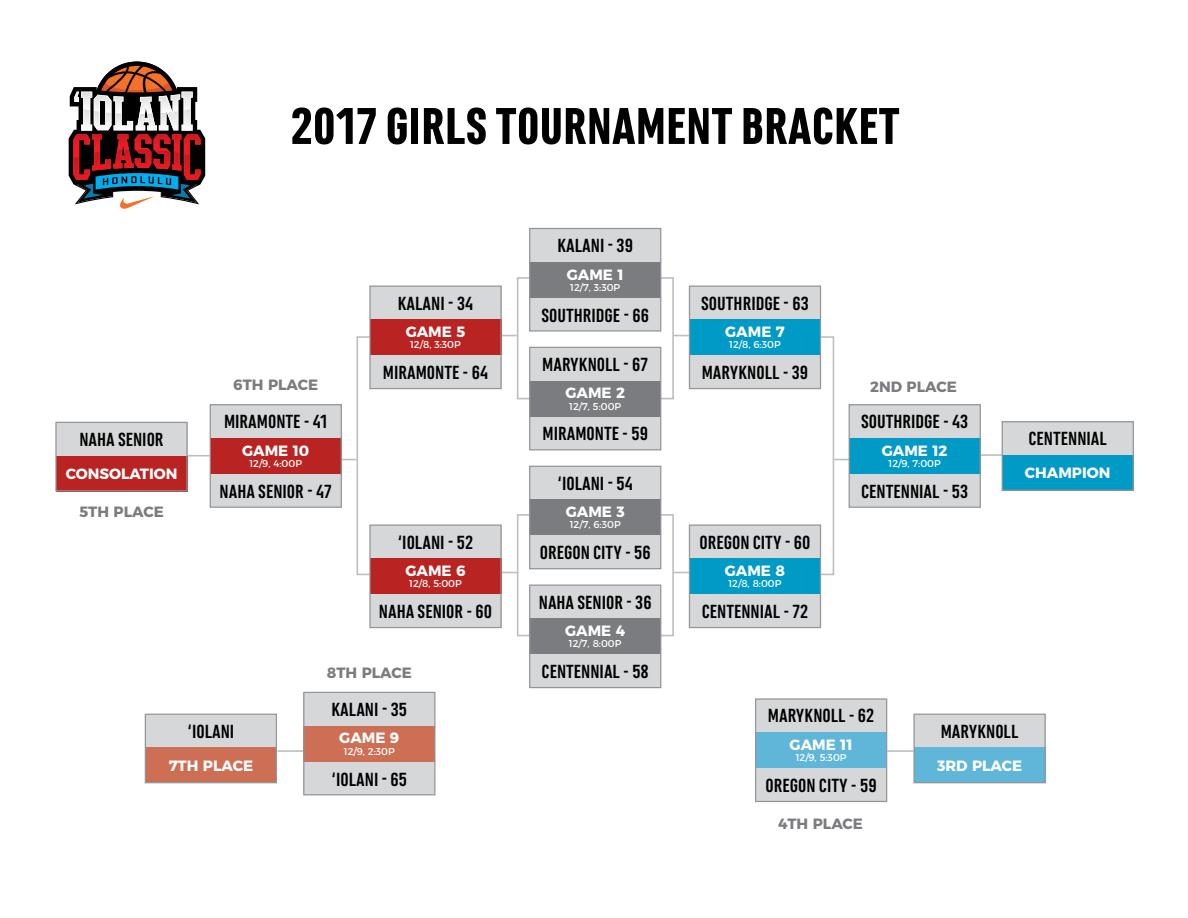
<style>
.page{position:relative;width:1188px;height:918px;background:#fff}
.page>*{position:absolute;margin:0;border:0;box-sizing:border-box;transform-origin:0 0}
.t1{font:900 54px "Marianina FY";color:#000}
.t2{font:700 19.8px "Marianina FY";color:#000}
.t3{font:700 14.85px "Montserrat";color:#fff}
.t4{font:700 14.85px "Montserrat";color:#7b7c7f}
.t5{font:9.9px "Montserrat";color:#fff}
</style>
<div class="page">
<div style="left:370px;top:286px;width:131px;height:103px;background:#d5d7d8"></div>
<div style="left:210px;top:405px;width:131px;height:102px;background:#d5d7d8"></div>
<div style="left:304px;top:692px;width:131px;height:103px;background:#d5d7d8"></div>
<div style="left:370px;top:525px;width:131px;height:103px;background:#d5d7d8"></div>
<div style="left:56px;top:422px;width:131px;height:69px;background:#d5d7d8"></div>
<div style="left:145px;top:714px;width:131px;height:69px;background:#d5d7d8"></div>
<div style="left:530px;top:229px;width:131px;height:102px;background:#d5d7d8"></div>
<div style="left:530px;top:347px;width:131px;height:103px;background:#d5d7d8"></div>
<div style="left:530px;top:466px;width:131px;height:103px;background:#d5d7d8"></div>
<div style="left:530px;top:585px;width:131px;height:103px;background:#d5d7d8"></div>
<div style="left:756px;top:699px;width:131px;height:102px;background:#d5d7d8"></div>
<div style="left:689px;top:525px;width:132px;height:103px;background:#d5d7d8"></div>
<div style="left:1002px;top:422px;width:131px;height:68px;background:#d5d7d8"></div>
<div style="left:914px;top:714px;width:131px;height:69px;background:#d5d7d8"></div>
<div style="left:689px;top:286px;width:132px;height:103px;background:#d5d7d8"></div>
<div style="left:849px;top:405px;width:131px;height:102px;background:#d5d7d8"></div>
<div style="left:660px;top:277px;width:14px;height:122px;border:2px solid #bcbec0"></div>
<div style="left:517px;top:277px;width:14px;height:122px;border:2px solid #bcbec0"></div>
<div style="left:660px;top:514px;width:14px;height:122px;border:2px solid #bcbec0"></div>
<div style="left:517px;top:514px;width:14px;height:122px;border:2px solid #bcbec0"></div>
<div style="left:820px;top:336px;width:14px;height:239px;border:2px solid #bcbec0"></div>
<div style="left:356px;top:336px;width:14px;height:239px;border:2px solid #bcbec0"></div>
<svg style="left:674px;top:335px;width:15px;height:1px"></svg>
<svg style="left:502px;top:335px;width:15px;height:1px"></svg>
<svg style="left:674px;top:572px;width:15px;height:1px"></svg>
<svg style="left:502px;top:572px;width:15px;height:1px"></svg>
<svg style="left:834px;top:459px;width:15px;height:1px"></svg>
<svg style="left:342px;top:459px;width:14px;height:1px"></svg>
<hr style="left:980px;top:454px;width:22px;height:2px;background:#bcbec0">
<hr style="left:188px;top:455px;width:22px;height:2px;background:#bcbec0">
<hr style="left:887px;top:750px;width:26px;height:2px;background:#bcbec0">
<hr style="left:278px;top:750px;width:26px;height:2px;background:#bcbec0">
<div style="left:530px;top:262px;width:131px;height:36px;background:#7b7c7f"></div>
<div style="left:689px;top:319px;width:132px;height:36px;background:#009ac7"></div>
<div style="left:370px;top:319px;width:131px;height:36px;background:#b92321"></div>
<div style="left:849px;top:438px;width:131px;height:36px;background:#009ac7"></div>
<div style="left:210px;top:438px;width:131px;height:36px;background:#b92321"></div>
<div style="left:756px;top:732px;width:131px;height:36px;background:#5fb6d8"></div>
<div style="left:304px;top:726px;width:131px;height:36px;background:#cd6f55"></div>
<div style="left:689px;top:558px;width:132px;height:36px;background:#009ac7"></div>
<div style="left:370px;top:558px;width:131px;height:36px;background:#b92321"></div>
<div style="left:530px;top:381px;width:131px;height:35px;background:#7b7c7f"></div>
<div style="left:530px;top:500px;width:131px;height:35px;background:#7b7c7f"></div>
<div style="left:530px;top:618px;width:131px;height:36px;background:#7b7c7f"></div>
<div style="left:1002px;top:455px;width:131px;height:36px;background:#009ac7"></div>
<div style="left:56px;top:456px;width:131px;height:35px;background:#b92321"></div>
<div style="left:914px;top:748px;width:131px;height:35px;background:#5fb6d8"></div>
<div style="left:145px;top:748px;width:131px;height:35px;background:#cd6f55"></div>
<div style="left:369px;top:286px;width:133px;height:103px;border:1px solid #939598"></div>
<div style="left:210px;top:404px;width:132px;height:104px;border:1px solid #939598"></div>
<div style="left:303px;top:692px;width:133px;height:103px;border:1px solid #939598"></div>
<div style="left:369px;top:524px;width:133px;height:104px;border:1px solid #939598"></div>
<div style="left:55px;top:422px;width:133px;height:69px;border:1px solid #939598"></div>
<div style="left:145px;top:714px;width:132px;height:69px;border:1px solid #939598"></div>
<div style="left:529px;top:228px;width:132px;height:104px;border:1px solid #939598"></div>
<div style="left:529px;top:347px;width:132px;height:103px;border:1px solid #939598"></div>
<div style="left:529px;top:466px;width:132px;height:103px;border:1px solid #939598"></div>
<div style="left:529px;top:585px;width:132px;height:103px;border:1px solid #939598"></div>
<div style="left:755px;top:698px;width:132px;height:104px;border:1px solid #939598"></div>
<div style="left:689px;top:524px;width:132px;height:104px;border:1px solid #939598"></div>
<div style="left:1002px;top:421px;width:132px;height:70px;border:1px solid #939598"></div>
<div style="left:913px;top:714px;width:133px;height:69px;border:1px solid #939598"></div>
<div style="left:689px;top:286px;width:132px;height:103px;border:1px solid #939598"></div>
<div style="left:849px;top:404px;width:132px;height:104px;border:1px solid #939598"></div>
<svg style="left:69px;top:62px;width:136px;height:147px"></svg>
<h1 class="t1" style="left:291px;top:96px;width:611px">2017 GIRLS TOURNAMENT BRACKET</h1>
<p class="t2" style="left:557px;top:235px;width:77px">KALANI - 39</p>
<p class="t3" style="left:567px;top:262px;width:58px">GAME 1</p>
<p class="t5" style="left:570px;top:279px;width:52px">12/7, 3:30P</p>
<p class="t2" style="left:398px;top:292px;width:77px">KALANI - 34</p>
<p class="t2" style="left:701px;top:292px;width:109px">SOUTHRIDGE - 63</p>
<p class="t2" style="left:541px;top:304px;width:109px">SOUTHRIDGE - 66</p>
<p class="t4" style="left:233px;top:372px;width:86px">6TH PLACE</p>
<p class="t3" style="left:406px;top:320px;width:61px">GAME 5</p>
<p class="t5" style="left:410px;top:337px;width:52px">12/8, 3:30P</p>
<p class="t3" style="left:725px;top:320px;width:61px">GAME 7</p>
<p class="t5" style="left:729px;top:337px;width:53px">12/8, 6:30P</p>
<p class="t2" style="left:542px;top:353px;width:108px">MARYKNOLL - 67</p>
<p class="t2" style="left:383px;top:362px;width:107px">MIRAMONTE - 64</p>
<p class="t2" style="left:702px;top:362px;width:108px">MARYKNOLL - 39</p>
<p class="t3" style="left:565px;top:381px;width:61px">GAME 2</p>
<p class="t5" style="left:569px;top:398px;width:54px">12/7, 5:00P</p>
<p class="t4" style="left:870px;top:375px;width:88px">2ND PLACE</p>
<p class="t2" style="left:224px;top:411px;width:105px">MIRAMONTE - 41</p>
<p class="t2" style="left:861px;top:411px;width:109px">SOUTHRIDGE - 43</p>
<p class="t2" style="left:543px;top:423px;width:107px">MIRAMONTE - 59</p>
<p class="t2" style="left:79px;top:428px;width:86px">NAHA SENIOR</p>
<p class="t2" style="left:1029px;top:428px;width:80px">CENTENNIAL</p>
<p class="t3" style="left:882px;top:438px;width:67px">GAME 12</p>
<p class="t5" style="left:889px;top:456px;width:54px">12/9, 7:00P</p>
<p class="t3" style="left:242px;top:438px;width:69px">GAME 10</p>
<p class="t5" style="left:249px;top:456px;width:54px">12/9, 4:00P</p>
<p class="t3" style="left:1025px;top:461px;width:87px">CHAMPION</p>
<p class="t3" style="left:66px;top:462px;width:113px">CONSOLATION</p>
<p class="t2" style="left:557px;top:472px;width:77px">‘IOLANI - 54</p>
<p class="t2" style="left:220px;top:480px;width:114px">NAHA SENIOR - 47</p>
<p class="t2" style="left:861px;top:480px;width:109px">CENTENNIAL - 53</p>
<p class="t4" style="left:79px;top:500px;width:86px">5TH PLACE</p>
<p class="t3" style="left:566px;top:500px;width:60px">GAME 3</p>
<p class="t5" style="left:570px;top:517px;width:52px">12/7, 6:30P</p>
<p class="t2" style="left:398px;top:531px;width:77px">‘IOLANI - 52</p>
<p class="t2" style="left:699px;top:531px;width:113px">OREGON CITY - 60</p>
<p class="t2" style="left:540px;top:542px;width:113px">OREGON CITY - 56</p>
<p class="t3" style="left:405px;top:559px;width:62px">GAME 6</p>
<p class="t5" style="left:409px;top:576px;width:54px">12/8, 5:00P</p>
<p class="t3" style="left:725px;top:559px;width:62px">GAME 8</p>
<p class="t5" style="left:728px;top:576px;width:55px">12/8, 8:00P</p>
<p class="t2" style="left:539px;top:591px;width:114px">NAHA SENIOR - 36</p>
<p class="t2" style="left:379px;top:601px;width:115px">NAHA SENIOR - 60</p>
<p class="t2" style="left:702px;top:601px;width:108px">CENTENNIAL - 72</p>
<p class="t4" style="left:327px;top:660px;width:87px">8TH PLACE</p>
<p class="t3" style="left:565px;top:619px;width:62px">GAME 4</p>
<p class="t5" style="left:569px;top:636px;width:54px">12/7, 8:00P</p>
<p class="t2" style="left:542px;top:661px;width:109px">CENTENNIAL - 58</p>
<p class="t2" style="left:332px;top:698px;width:77px">KALANI - 35</p>
<p class="t2" style="left:768px;top:705px;width:108px">MARYKNOLL - 62</p>
<p class="t2" style="left:187px;top:720px;width:48px">‘IOLANI</p>
<p class="t2" style="left:941px;top:720px;width:79px">MARYKNOLL</p>
<p class="t3" style="left:339px;top:726px;width:62px">GAME 9</p>
<p class="t5" style="left:344px;top:743px;width:52px">12/9, 2:30P</p>
<p class="t3" style="left:790px;top:733px;width:64px">GAME 11</p>
<p class="t5" style="left:796px;top:750px;width:52px">12/9, 5:30P</p>
<p class="t3" style="left:169px;top:753px;width:86px">7TH PLACE</p>
<p class="t3" style="left:937px;top:753px;width:87px">3RD PLACE</p>
<p class="t2" style="left:332px;top:768px;width:77px">‘IOLANI - 65</p>
<p class="t2" style="left:766px;top:775px;width:113px">OREGON CITY - 59</p>
<p class="t4" style="left:778px;top:811px;width:86px">4TH PLACE</p>
</div>
